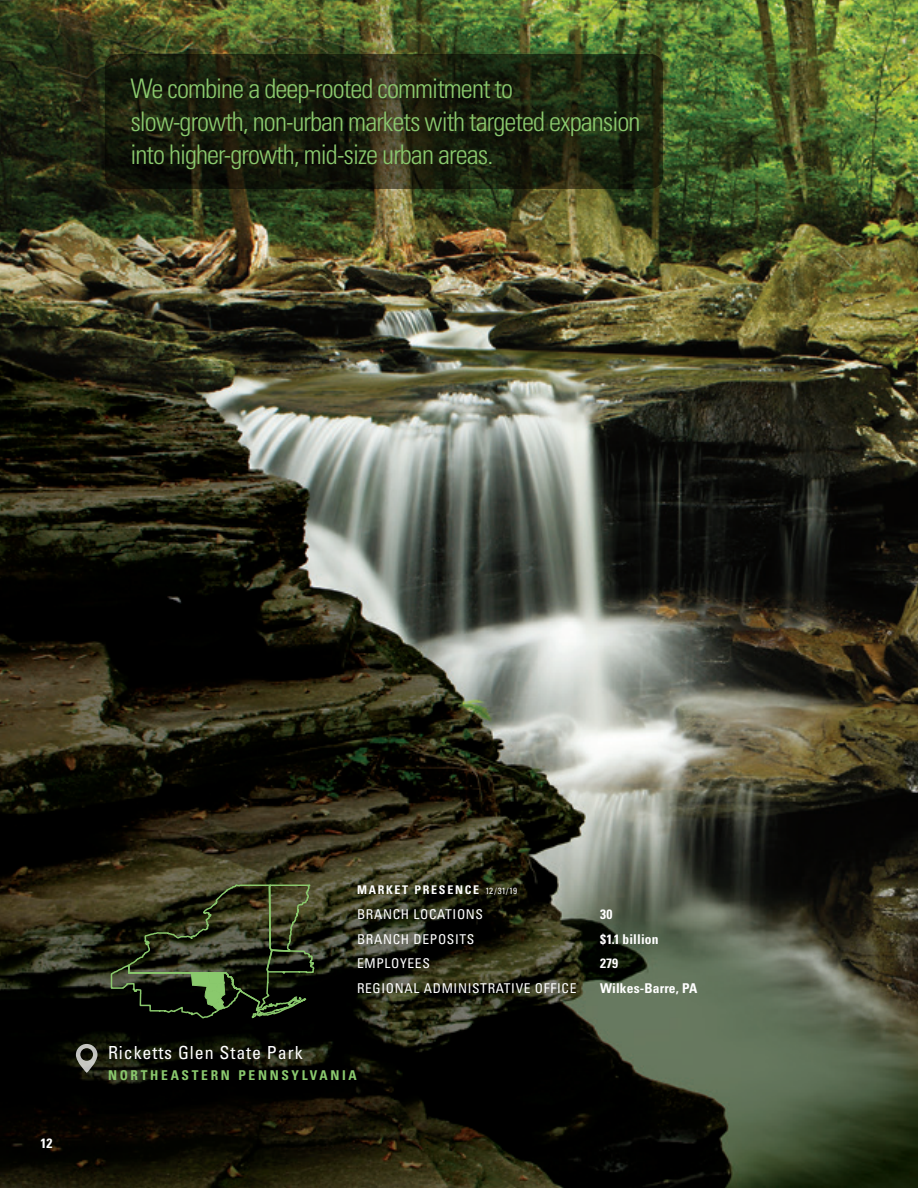
<style>
.page{position:relative;width:918px;height:1188px;background:#fff}
.page>*{position:absolute;margin:0;border:0;box-sizing:border-box;transform-origin:0 0}
.t1{font:300 condensed 27px/33px "Univers";letter-spacing:-.035em;color:#8ac96d}
.t2{font:condensed 18px "Univers";letter-spacing:.05em;color:#fff}
.t3{font:condensed 13.5px "Univers";letter-spacing:.05em;color:#fff}
.t4{font:700 condensed 13.5px "Univers";letter-spacing:.01em;color:#fff}
.t5{font:700 condensed 13.5px "Univers";letter-spacing:.2em;color:#8ac96d}
.t6{font:700 condensed 12px "Univers";letter-spacing:.145em;color:#fff}
.s1{font-weight:400;font-size:9px}
</style>
<div class="page">
<img style="left:0;top:0;width:918px;height:1188px">
<svg style="left:105px;top:54px;width:558px;height:135px;background:#1c220f"></svg>
<svg style="left:110px;top:884px;width:205px;height:135px;background:#2e341e"></svg>
<svg style="left:76px;top:1044px;width:22px;height:29px"></svg>
<p class="t1" style="left:130px;top:72px;width:512px">We combine a deep-rooted commitment to<br>slow-growth, non-urban markets with targeted expansion into higher-growth, mid-size urban areas.</p>
<p class="t4" style="left:40px;top:1134px;width:13px">12</p>
<p class="t6" style="left:357px;top:883px;width:162px">MARKET PRESENCE <span class="s1">12/31/19</span></p>
<p class="t3" style="left:357px;top:906px;width:128px">BRANCH LOCATIONS</p>
<p class="t4" style="left:600px;top:906px;width:14px">30</p>
<p class="t3" style="left:357px;top:930px;width:119px">BRANCH DEPOSITS</p>
<p class="t4" style="left:600px;top:931px;width:60px">$1.1 billion</p>
<p class="t3" style="left:357px;top:955px;width:74px">EMPLOYEES</p>
<p class="t4" style="left:600px;top:955px;width:20px">279</p>
<p class="t3" style="left:357px;top:980px;width:221px">REGIONAL ADMINISTRATIVE OFFICE</p>
<p class="t4" style="left:600px;top:980px;width:99px">Wilkes-Barre, PA</p>
<p class="t2" style="left:108px;top:1041px;width:196px">Ricketts Glen State Park</p>
<p class="t5" style="left:108px;top:1067px;width:250px">NORTHEASTERN PENNSYLVANIA</p>
</div>
